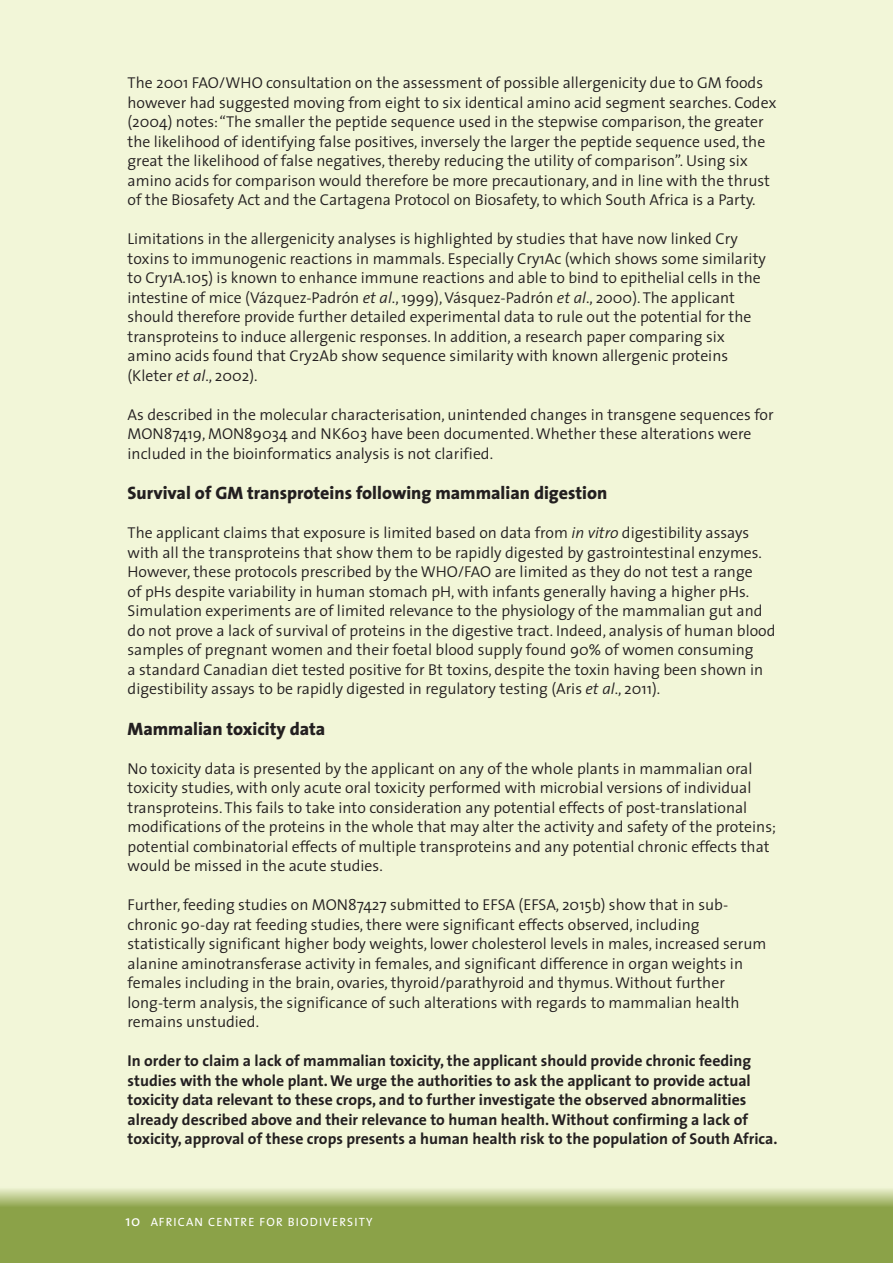
<style>
.page{position:relative;width:893px;height:1263px;background:#f2f6d8}
.page>*{position:absolute;margin:0;border:0;box-sizing:border-box;transform-origin:0 0}
.t1{font:800 18px "The Sans";color:#231f20}
.t2{font:300 15.75px/19.5px "The Sans";color:#231f20}
.t3{font:700 15.75px/19.5px "The Sans";color:#231f20}
.t4{font:12px "The Sans";letter-spacing:.1em;color:#fff}
.s1{font-style:italic}
.s2{font-size:15px}
</style>
<div class="page">
<svg style="left:0;top:1189px;width:893px;height:74px;background:#96ab58"></svg>
<p class="t2" style="left:128px;top:72px;width:650px">The 2001 FAO/WHO consultation on the assessment of possible allergenicity due to GM foods however had suggested moving from eight to six identical amino acid segment searches. Codex (2004) notes: “The smaller the peptide sequence used in the stepwise comparison, the greater the likelihood of identifying false positives, inversely the larger the peptide sequence used, the great the likelihood of false negatives, thereby reducing the utility of comparison”. Using six amino acids for comparison would therefore be more precautionary, and in line with the thrust of the Biosafety Act and the Cartagena Protocol on Biosafety, to which South Africa is a Party.</p>
<p class="t2" style="left:128px;top:228px;width:640px">Limitations in the allergenicity analyses is highlighted by studies that have now linked Cry toxins to immunogenic reactions in mammals. Especially Cry1Ac (which shows some similarity to Cry1A.105) is known to enhance immune reactions and able to bind to epithelial cells in the intestine of mice (Vázquez-Padrón <span class="s1">et al</span>., 1999), Vásquez-Padrón <span class="s1">et al</span>., 2000). The applicant should therefore provide further detailed experimental data to rule out the potential for the transproteins to induce allergenic responses. In addition, a research paper comparing six amino acids found that Cry2Ab show sequence similarity with known allergenic proteins (Kleter <span class="s1">et al</span>., 2002).</p>
<p class="t2" style="left:128px;top:404px;width:648px">As described in the molecular characterisation, unintended changes in transgene sequences for<br>MON87419, MON89034 and NK603 have been documented. Whether these alterations were included in the bioinformatics analysis is not clarified.</p>
<p class="t1" style="left:128px;top:478px;width:481px">Survival of GM transproteins following mammalian digestion</p>
<p class="t2" style="left:128px;top:522px;width:649px">The applicant claims that exposure is limited based on data from <span class="s1">in vitro</span> digestibility assays with all the transproteins that show them to be rapidly digested by gastrointestinal enzymes.<br>However, these protocols prescribed by the WHO/FAO are limited as they do not test a range<br>of pHs despite variability in human stomach pH, with infants generally having a higher pHs.<br>Simulation experiments are of limited relevance to the physiology of the mammalian gut and do not prove a lack of survival of proteins in the digestive tract. Indeed, analysis of human blood samples of pregnant women and their foetal blood supply found 90% of women consuming<br>a standard Canadian diet tested positive for Bt toxins, despite the toxin having been shown in digestibility assays to be rapidly digested in regulatory testing (Aris <span class="s1">et al</span>., 2011).</p>
<p class="t1" style="left:128px;top:713px;width:199px">Mammalian toxicity data</p>
<p class="t2" style="left:128px;top:758px;width:650px">No toxicity data is presented by the applicant on any of the whole plants in mammalian oral toxicity studies, with only acute oral toxicity performed with microbial versions of individual transproteins. This fails to take into consideration any potential effects of post-translational modifications of the proteins in the whole that may alter the activity and safety of the proteins; potential combinatorial effects of multiple transproteins and any potential chronic effects that would be missed in the acute studies.</p>
<p class="t2" style="left:128px;top:894px;width:640px">Further, feeding studies on MON87427 submitted to EFSA (EFSA, 2015b) show that in sub&shy;chronic 90-day rat feeding studies, there were significant effects observed, including statistically significant higher body weights, lower cholesterol levels in males, increased serum alanine aminotransferase activity in females, and significant difference in organ weights in females including in the brain, ovaries, thyroid/parathyroid and thymus. Without further long-term analysis, the significance of such alterations with regards to mammalian health remains unstudied.</p>
<p class="t3" style="left:128px;top:1051px;width:651px">In order to claim a lack of mammalian toxicity, the applicant should provide chronic feeding studies with the whole plant. We urge the authorities to ask the applicant to provide actual toxicity data relevant to these crops, and to further investigate the observed abnormalities already described above and their relevance to human health. Without confirming a lack of toxicity, approval of these crops presents a human health risk to the population of South Africa.</p>
<p class="t4" style="left:125px;top:1212px;width:249px"><span class="s2">10</span> AFRICAN CENTRE FOR BIODIVERSITY</p>
</div>
